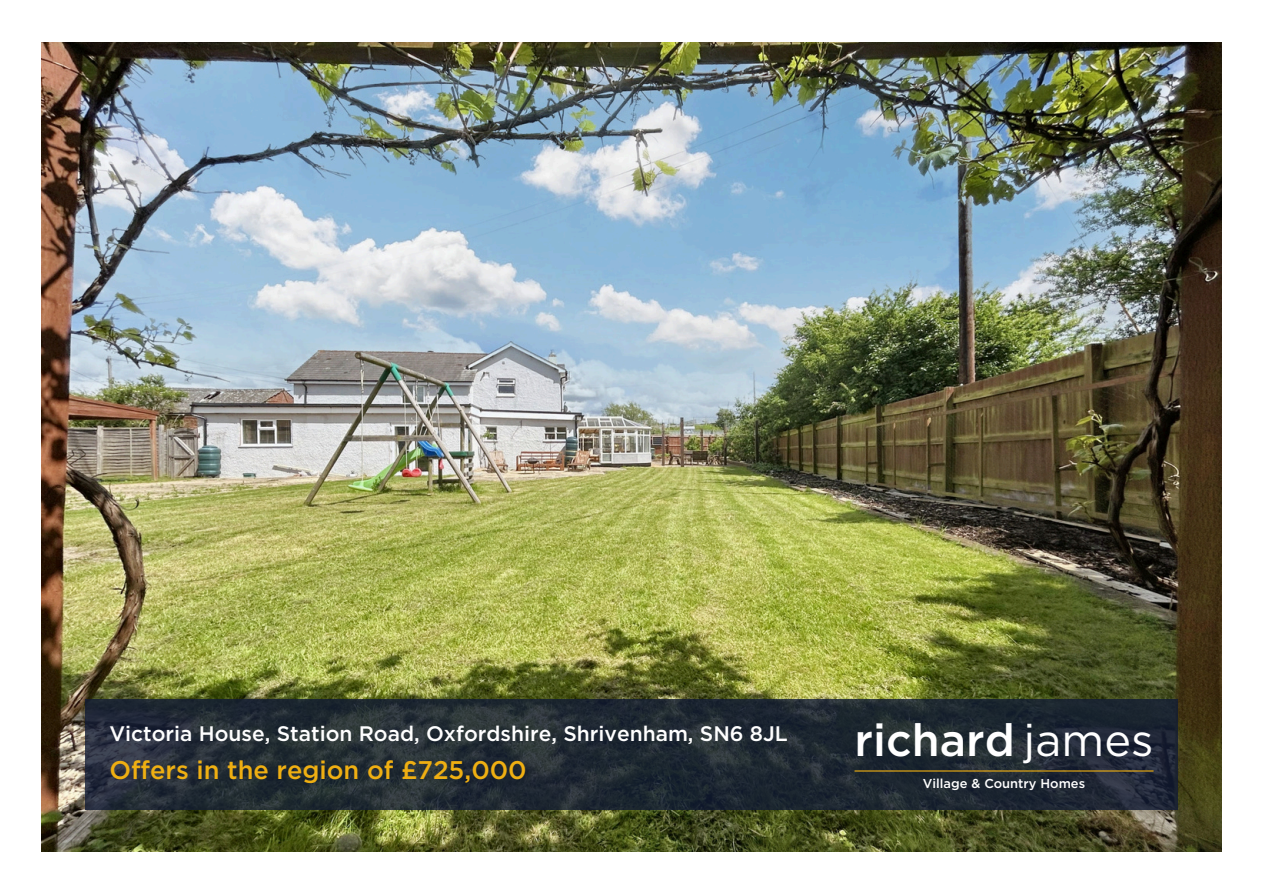
<style>
.page{position:relative;width:1263px;height:894px;background:#fff}
.page>*{position:absolute;margin:0;border:0;box-sizing:border-box;transform-origin:0 0}
.t1{font:500 45px "Gotham";color:#fff}
.t2{font:500 25.5px "Gotham";color:#efaf12}
.t3{font:500 21px "Gotham";color:#fff}
.t4{font:500 12.9px "Gotham";color:#fff}
.s1{font-weight:400}
</style>
<div class="page">
<img style="left:42px;top:42px;width:1179px;height:809px">
<svg style="left:85px;top:699px;width:1093px;height:110px;background:#222b34"></svg>
<hr style="left:854px;top:770px;width:299px;height:1px;background:#efaf12">
<p class="t3" style="left:109px;top:719px;width:680px">Victoria House, Station Road, Oxfordshire, Shrivenham, SN6 8JL</p>
<p class="t2" style="left:109px;top:753px;width:419px">Offers in the region of £725,000</p>
<h1 class="t1" style="left:854px;top:710px;width:300px">richard <span class="s1">james</span></h1>
<p class="t4" style="left:923px;top:775px;width:164px">Village &amp; Country Homes</p>
</div>
